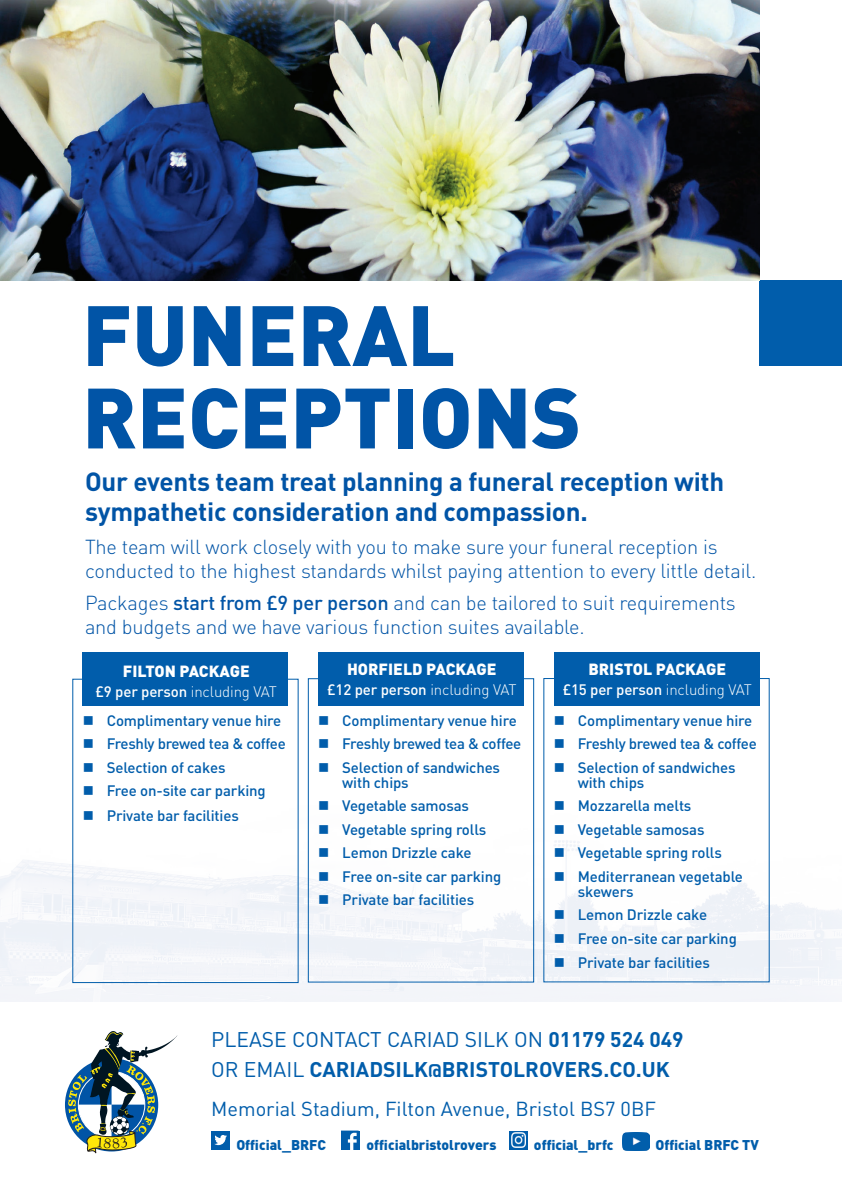
<style>
.page{position:relative;width:842px;height:1191px;background:#fff}
.page>*{position:absolute;margin:0;border:0;box-sizing:border-box;transform-origin:0 0}
.t1{font:900 84px/82.4px "DIN";color:#0154a6}
.t2{font:700 26px/30px "DIN";letter-spacing:-.01em;color:#0154a6}
.t3{font:700 21px/30px "DIN";color:#015dab}
.t4{font:300 20px/24px "DIN";letter-spacing:-.01em;color:#0154a6}
.t5{font:20px "DIN";color:#015dab}
.t6{font:900 16px "DIN";color:#fff}
.t7{font:500 15px/15px "DIN";letter-spacing:-.01em;color:#015dab}
.t8{font:500 15px "DIN";letter-spacing:-.01em;color:#fff}
.t9{font:300 15px "DIN";letter-spacing:-.01em;color:#fff}
.t10{font:900 14px "DIN";color:#015dab}
.s1{font-weight:500}
.s2{font-weight:300}
.s3{font-weight:400}
.s4{font-size:18px}
</style>
<div class="page">
<img style="left:0;top:754px;width:842px;height:247px">
<div style="left:760px;top:281px;width:82px;height:85px;background:#015dab"></div>
<img style="left:0;top:0;width:760px;height:281px">
<div style="left:211px;top:1130px;width:19px;height:19px;background:#015dab"></div>
<svg style="left:214px;top:1135px;width:13px;height:10px"></svg>
<svg style="left:341px;top:1130px;width:19px;height:19px"></svg>
<svg style="left:509px;top:1131px;width:19px;height:18px"></svg>
<img style="left:511px;top:1132px;width:14px;height:15px">
<img style="left:623px;top:1132px;width:27px;height:19px">
<svg style="left:65px;top:1031px;width:113px;height:123px"></svg>
<div style="left:83px;top:652px;width:205px;height:53px;background:#015dab"></div>
<div style="left:318px;top:652px;width:206px;height:53px;background:#015dab"></div>
<div style="left:554px;top:652px;width:205px;height:53px;background:#015dab"></div>
<div style="left:308px;top:678px;width:226px;height:304px;border:1px solid #015dab"></div>
<div style="left:544px;top:678px;width:225px;height:304px;border:1px solid #015dab"></div>
<svg style="left:94px;top:772px;width:15px;height:1px"></svg>
<svg style="left:94px;top:796px;width:15px;height:1px"></svg>
<svg style="left:94px;top:820px;width:15px;height:1px"></svg>
<svg style="left:329px;top:772px;width:15px;height:1px"></svg>
<svg style="left:329px;top:811px;width:15px;height:1px"></svg>
<svg style="left:329px;top:834px;width:15px;height:1px"></svg>
<svg style="left:329px;top:858px;width:15px;height:1px"></svg>
<svg style="left:329px;top:881px;width:15px;height:1px"></svg>
<svg style="left:329px;top:905px;width:15px;height:1px"></svg>
<svg style="left:565px;top:772px;width:15px;height:1px"></svg>
<svg style="left:565px;top:811px;width:15px;height:1px"></svg>
<svg style="left:565px;top:834px;width:15px;height:1px"></svg>
<svg style="left:565px;top:858px;width:15px;height:1px"></svg>
<svg style="left:565px;top:881px;width:15px;height:1px"></svg>
<svg style="left:565px;top:920px;width:15px;height:1px"></svg>
<svg style="left:565px;top:943px;width:15px;height:1px"></svg>
<svg style="left:565px;top:967px;width:15px;height:1px"></svg>
<h1 class="t1" style="left:82px;top:290px;width:501px">FUNERAL<br>RECEPTIONS</h1>
<h2 class="t2" style="left:85px;top:465px;width:641px">Our events team treat planning a funeral reception with sympathetic consideration and compassion.</h2>
<h3 class="t4" style="left:85px;top:534px;width:673px">The team will work closely with you to make sure your funeral reception is conducted to the highest standards whilst paying attention to every little detail.</h3>
<h3 class="t4" style="left:85px;top:590px;width:652px">Packages <span class="s1">start from £9 per person</span> and can be tailored to suit requirements and budgets and we have various function suites available.</h3>
<p class="t6" style="left:123px;top:660px;width:129px">FILTON PACKAGE</p>
<p class="t9" style="left:96px;top:682px;width:183px"><span class="s1">£9 per person</span> including VAT</p>
<p class="t7" style="left:83px;top:712px;width:200px">■ Complimentary venue hire</p>
<p class="t7" style="left:83px;top:735px;width:204px">■ Freshly brewed tea &amp; coffee</p>
<p class="t7" style="left:83px;top:759px;width:144px">■ Selection of cakes</p>
<p class="t7" style="left:83px;top:782px;width:185px">■ Free on-site car parking</p>
<p class="t7" style="left:83px;top:807px;width:158px">■ Private bar facilities</p>
<p class="t6" style="left:347px;top:659px;width:151px">HORFIELD PACKAGE</p>
<p class="t8" style="left:327px;top:680px;width:191px">£12 per person <span class="s2">including VAT</span></p>
<p class="t7" style="left:318px;top:712px;width:200px">■ Complimentary venue hire</p>
<p class="t7" style="left:318px;top:735px;width:204px">■ Freshly brewed tea &amp; coffee</p>
<p class="t7" style="left:342px;top:759px;width:159px;text-indent:-24px">■ Selection of sandwiches with chips</p>
<p class="t7" style="left:318px;top:797px;width:152px">■ Vegetable samosas</p>
<p class="t7" style="left:318px;top:821px;width:170px">■ Vegetable spring rolls</p>
<p class="t7" style="left:318px;top:844px;width:155px">■ Lemon Drizzle cake</p>
<p class="t7" style="left:318px;top:868px;width:185px">■ Free on-site car parking</p>
<p class="t7" style="left:318px;top:891px;width:158px">■ Private bar facilities</p>
<p class="t6" style="left:588px;top:659px;width:139px">BRISTOL PACKAGE</p>
<p class="t8" style="left:563px;top:680px;width:191px">£15 per person <span class="s2">including VAT</span></p>
<p class="t7" style="left:554px;top:712px;width:200px">■ Complimentary venue hire</p>
<p class="t7" style="left:554px;top:735px;width:204px">■ Freshly brewed tea &amp; coffee</p>
<p class="t7" style="left:578px;top:759px;width:159px;text-indent:-24px">■ Selection of sandwiches with chips</p>
<p class="t7" style="left:554px;top:797px;width:139px">■ Mozzarella melts</p>
<p class="t7" style="left:554px;top:821px;width:152px">■ Vegetable samosas</p>
<p class="t7" style="left:554px;top:844px;width:170px">■ Vegetable spring rolls</p>
<p class="t7" style="left:578px;top:868px;width:167px;text-indent:-24px">■ Mediterranean vegetable skewers</p>
<p class="t7" style="left:554px;top:907px;width:155px">■ Lemon Drizzle cake</p>
<p class="t7" style="left:554px;top:930px;width:185px">■ Free on-site car parking</p>
<p class="t7" style="left:554px;top:954px;width:158px">■ Private bar facilities</p>
<h3 class="t3" style="left:211px;top:1023px;width:474px"><span class="s3">PLEASE CONTACT CARIAD SILK ON</span> 01179 524 049<br><span class="s3">OR EMAIL</span> CARIADSILK<span class="s4">@</span>BRISTOLROVERS.CO.UK</h3>
<h3 class="t5" style="left:211px;top:1096px;width:446px">Memorial Stadium, Filton Avenue, Bristol BS7 0BF</h3>
<p class="t10" style="left:236px;top:1135px;width:91px">Official_BRFC</p>
<p class="t10" style="left:367px;top:1135px;width:131px">officialbristolrovers</p>
<p class="t10" style="left:534px;top:1135px;width:81px">official_brfc</p>
<p class="t10" style="left:655px;top:1135px;width:105px">Official BRFC TV</p>
</div>
